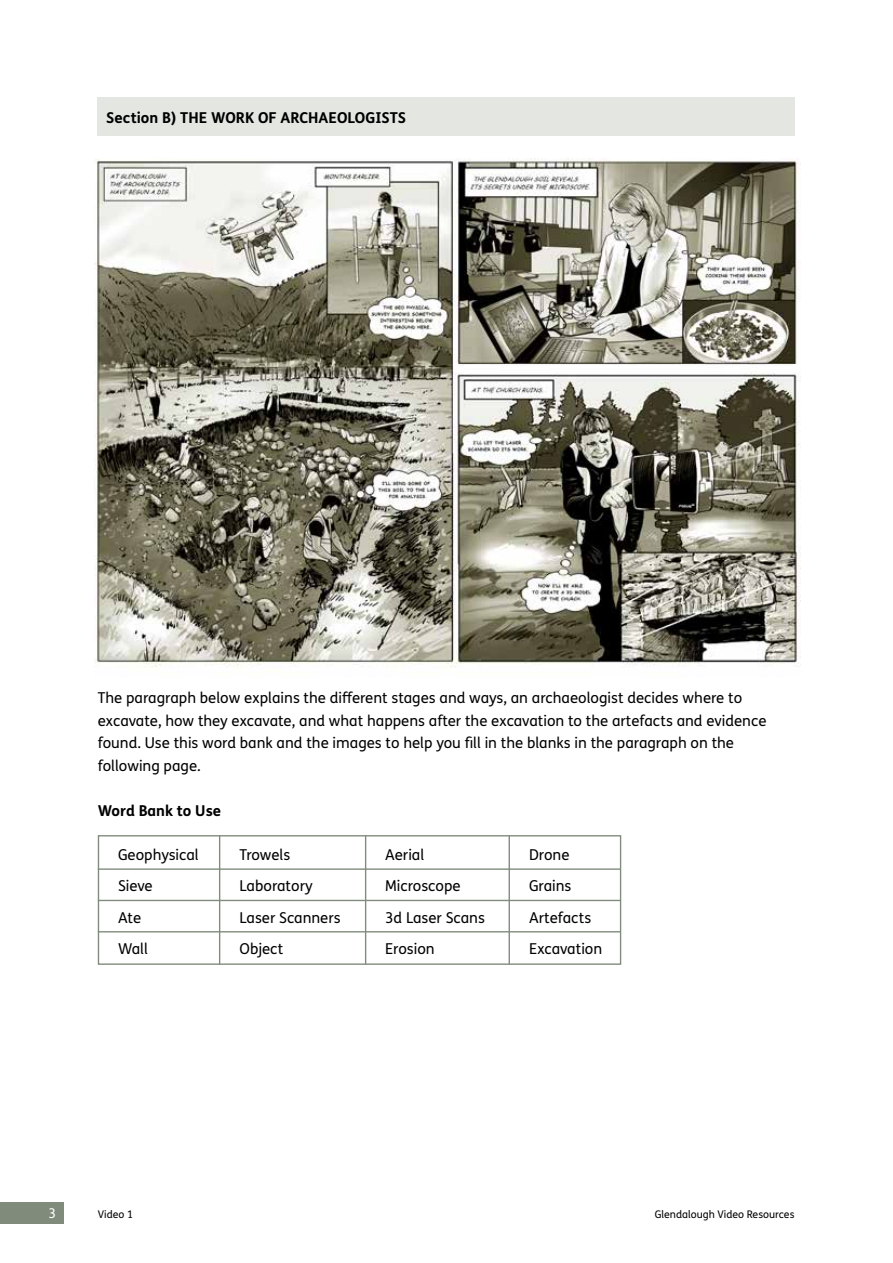
<style>
.page{position:relative;width:893px;height:1263px;background:#fff}
.page>*{position:absolute;margin:0;border:0;box-sizing:border-box;transform-origin:0 0}
.t1{font:15px/22.5px "FS Me Pro";color:#000}
.t2{font:700 15px "FS Me Pro";color:#000}
.t3{font:13.5px "FS Me Pro";color:#fff}
.t4{font:10.5px "FS Me Pro";color:#000}
</style>
<div class="page">
<div style="left:98px;top:98px;width:697px;height:38px;background:#e4e6e2"></div>
<div style="left:98px;top:835px;width:523px;height:130px;border:1px solid #808b7c"></div>
<hr style="left:219px;top:836px;width:1px;height:128px;background:#808b7c">
<hr style="left:365px;top:836px;width:1px;height:128px;background:#808b7c">
<hr style="left:509px;top:836px;width:1px;height:128px;background:#808b7c">
<hr style="left:98px;top:868px;width:522px;height:2px;background:#808b7c">
<hr style="left:98px;top:900px;width:522px;height:1px;background:#808b7c">
<hr style="left:98px;top:931px;width:522px;height:1px;background:#808b7c">
<div style="left:0;top:1202px;width:64px;height:22px;background:#808b7c"></div>
<img style="left:94px;top:158px;width:706px;height:509px">
<p class="t2" style="left:106px;top:106px;width:301px">Section B) THE WORK OF ARCHAEOLOGISTS</p>
<p class="t1" style="left:98px;top:687px;width:670px">The paragraph below explains the different stages and ways, an archaeologist decides where to excavate, how they excavate, and what happens after the excavation to the artefacts and evidence found. Use this word bank and the images to help you fill in the blanks in the paragraph on the following page.</p>
<p class="t2" style="left:98px;top:799px;width:125px">Word Bank to Use</p>
<p class="t1" style="left:118px;top:843px;width:82px">Geophysical</p>
<p class="t1" style="left:240px;top:843px;width:52px">Trowels</p>
<p class="t1" style="left:385px;top:843px;width:41px">Aerial</p>
<p class="t1" style="left:529px;top:843px;width:42px">Drone</p>
<p class="t1" style="left:118px;top:874px;width:36px">Sieve</p>
<p class="t1" style="left:240px;top:874px;width:75px">Laboratory</p>
<p class="t1" style="left:385px;top:874px;width:77px">Microscope</p>
<p class="t1" style="left:529px;top:874px;width:44px">Grains</p>
<p class="t1" style="left:118px;top:906px;width:25px">Ate</p>
<p class="t1" style="left:240px;top:906px;width:103px">Laser Scanners</p>
<p class="t1" style="left:385px;top:906px;width:101px">3d Laser Scans</p>
<p class="t1" style="left:529px;top:906px;width:64px">Artefacts</p>
<p class="t1" style="left:118px;top:937px;width:31px">Wall</p>
<p class="t1" style="left:240px;top:937px;width:45px">Object</p>
<p class="t1" style="left:385px;top:937px;width:51px">Erosion</p>
<p class="t1" style="left:529px;top:937px;width:75px">Excavation</p>
<p class="t3" style="left:49px;top:1204px;width:9px">3</p>
<p class="t4" style="left:98px;top:1207px;width:37px">Video 1</p>
<p class="t4" style="left:655px;top:1207px;width:141px">Glendalough Video Resources</p>
</div>
